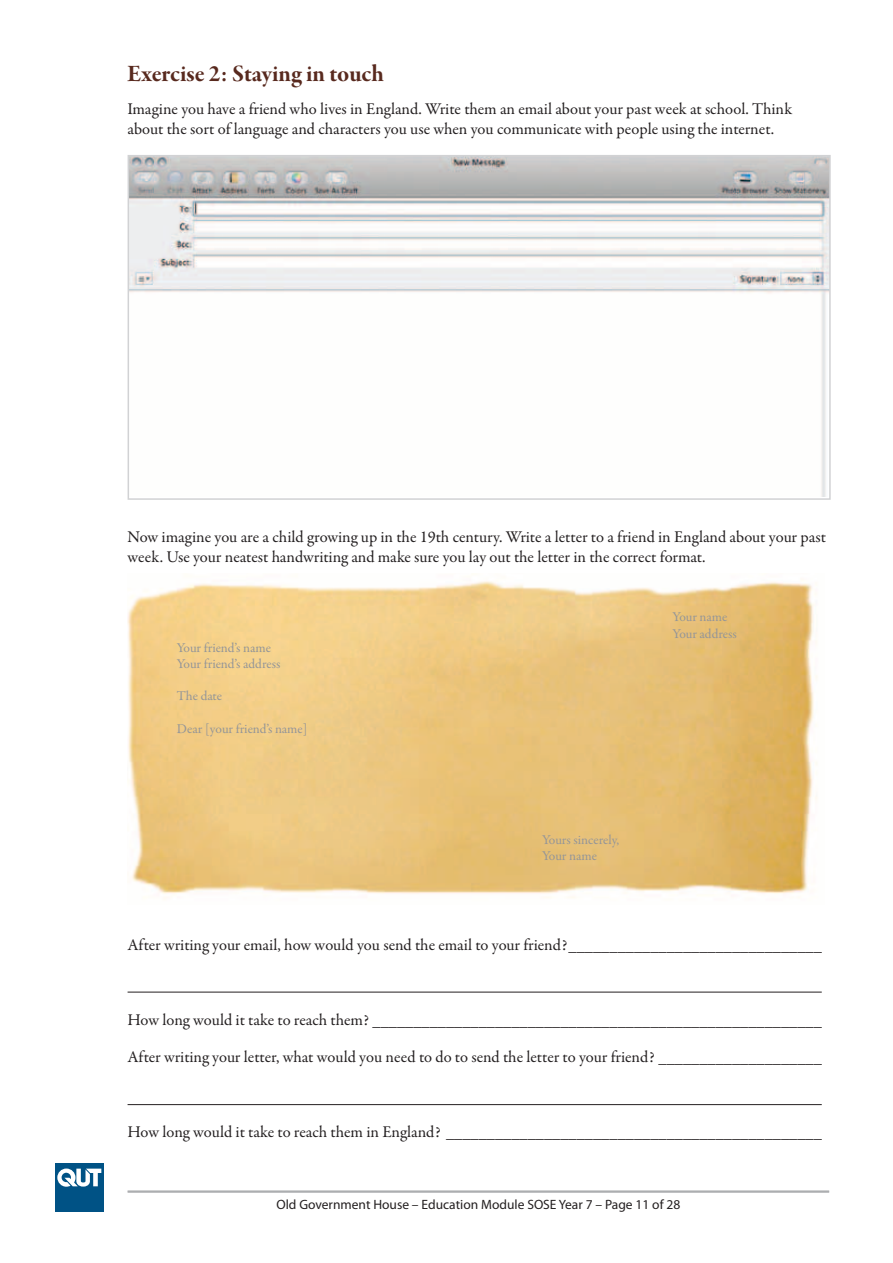
<style>
.page{position:relative;width:893px;height:1263px;background:#fff}
.page>*{position:absolute;margin:0;border:0;box-sizing:border-box;transform-origin:0 0}
.t1{font:24px "Garamond Premr Pro Bd Subh";color:#58291e}
.t2{font:16.5px/19.8px "Garamond Premr Pro";letter-spacing:-.005em;color:#231f20}
.t3{font:13.5px/16.2px "Garamond Premr Pro";letter-spacing:-.005em;color:#939598}
.t4{font:13.5px "Myriad Pro";color:#231f20}
</style>
<div class="page">
<hr style="left:128px;top:1191px;width:701px;height:1px;background:#939598">
<hr style="left:128px;top:1192px;width:701px;height:1px;background:#939598">
<div style="left:55px;top:1164px;width:48px;height:48px;background:#005285"></div>
<svg style="left:57px;top:1168px;width:44px;height:19px"></svg>
<hr style="left:128px;top:992px;width:694px;height:1px;background:#231f20">
<hr style="left:128px;top:1104px;width:694px;height:1px;background:#231f20">
<img style="left:131px;top:158px;width:697px;height:339px">
<div style="left:128px;top:155px;width:703px;height:345px;border:2px solid #d1d2d4"></div>
<img style="left:128px;top:581px;width:689px;height:318px">
<h1 class="t1" style="left:128px;top:60px;width:258px">Exercise 2: Staying in touch</h1>
<p class="t2" style="left:128px;top:99px;width:666px">Imagine you have a friend who lives in England. Write them an email about your past week at school. Think about the sort of language and characters you use when you communicate with people using the internet.</p>
<p class="t2" style="left:128px;top:528px;width:700px">Now imagine you are a child growing up in the 19th century. Write a letter to a friend in England about your past week. Use your neatest handwriting and make sure you lay out the letter in the correct format.</p>
<p class="t3" style="left:177px;top:640px;width:105px">Your friend’s name<br>Your friend’s address</p>
<p class="t3" style="left:177px;top:688px;width:47px">The date</p>
<p class="t3" style="left:177px;top:721px;width:132px">Dear [your friend’s name]</p>
<p class="t3" style="left:673px;top:609px;width:66px">Your name<br>Your address</p>
<p class="t3" style="left:542px;top:832px;width:79px">Yours sincerely,<br>Your name</p>
<p class="t2" style="left:128px;top:935px;width:696px">After writing your email, how would you send the email to your friend?_______________________________</p>
<p class="t2" style="left:128px;top:1010px;width:696px">How long would it take to reach them? _______________________________________________________</p>
<p class="t2" style="left:128px;top:1048px;width:696px">After writing your letter, what would you need to do to send the letter to your friend? ____________________</p>
<p class="t2" style="left:128px;top:1123px;width:696px">How long would it take to reach them in England? ______________________________________________</p>
<p class="t4" style="left:276px;top:1196px;width:405px">Old Government House – Education Module SOSE Year 7 – Page 11 of 28</p>
</div>
